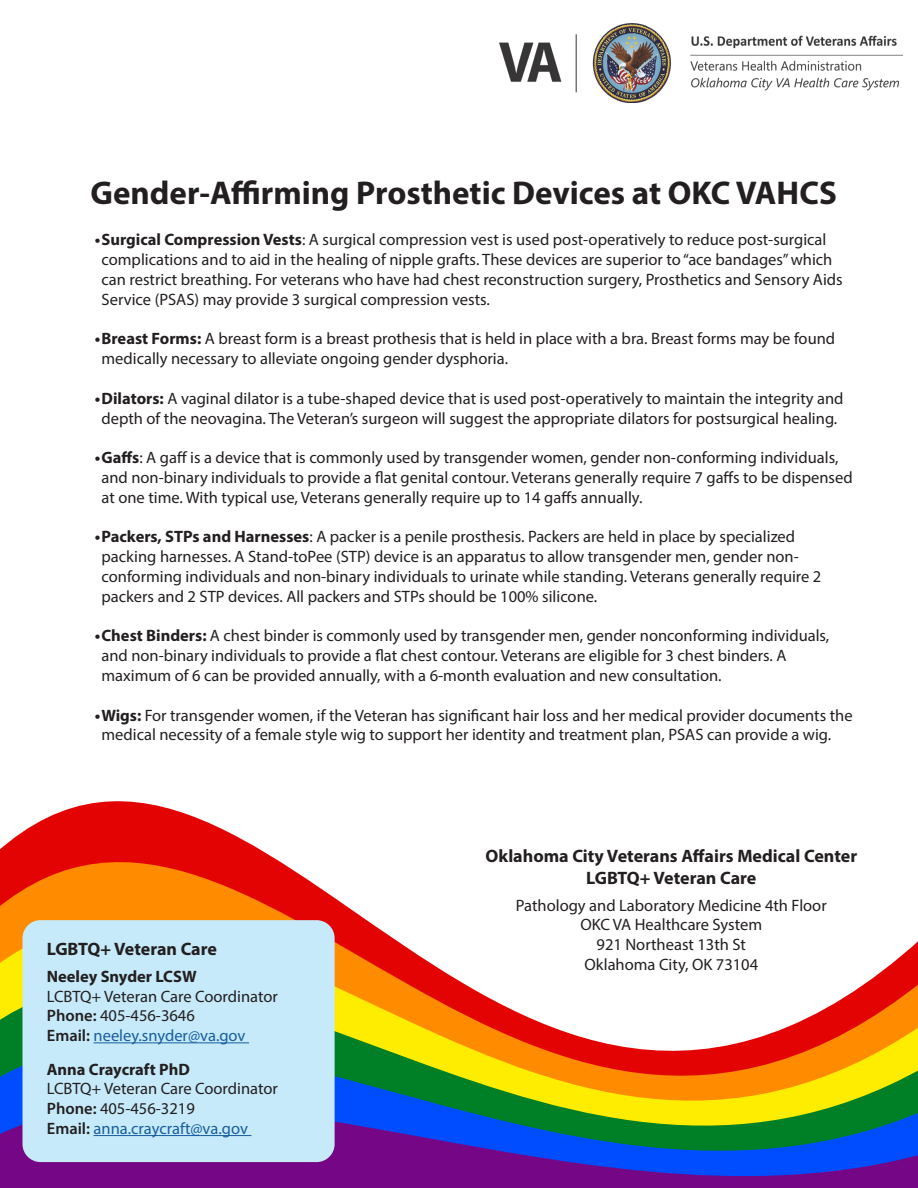
<style>
.page{position:relative;width:918px;height:1188px;background:#fff}
.page>*{position:absolute;margin:0;border:0;box-sizing:border-box;transform-origin:0 0}
.t1{font:700 33px "Myriad Pro";color:#231f20}
.t2{font:700 18px/21.6px "Myriad Pro";color:#231f20;text-align:center}
.t3{font:16.5px/19.8px "Myriad Pro";color:#231f20}
.t4{font:700 16.5px "Myriad Pro";color:#231f20}
.s1{font-weight:700}
.s2{font-weight:600}
.s3{color:#175d9e}
</style>
<div class="page">
<svg style="left:9px;top:801px;width:238px;height:41px;fill:#e40303"></svg>
<svg style="left:0;top:842px;width:378px;height:86px"></svg>
<svg style="left:0;top:928px;width:918px;height:85px"></svg>
<svg style="left:0;top:1013px;width:918px;height:175px;background:#856a62"></svg>
<div style="left:22px;top:920px;width:313px;height:242px;background:#c6eafa;border-radius:18px"></div>
<hr style="left:94px;top:1042px;width:155px;height:1px;background:#175d9e">
<hr style="left:94px;top:1135px;width:157px;height:1px;background:#175d9e">
<img style="left:500px;top:24px;width:403px;height:78px">
<h1 class="t1" style="left:90px;top:171px;width:748px">Gender-Affirming Prosthetic Devices at OKC VAHCS</h1>
<p class="t3" style="left:102px;top:230px;width:743px;text-indent:-7px"><span class="s1">•Surgical Compression Vests</span>: A surgical compression vest is used post-operatively to reduce post-surgical complications and to aid in the healing of nipple grafts. These devices are superior to “ace bandages” which can restrict breathing. For veterans who have had chest reconstruction surgery, Prosthetics and Sensory Aids Service (PSAS) may provide 3 surgical compression vests.</p>
<p class="t3" style="left:102px;top:329px;width:735px;text-indent:-7px"><span class="s1">•Breast Forms:</span> A breast form is a breast prothesis that is held in place with a bra. Breast forms may be found medically necessary to alleviate ongoing gender dysphoria.</p>
<p class="t3" style="left:95px;top:388px;width:750px;text-align:center"><span class="s1">•Dilators:</span> A vaginal dilator is a tube-shaped device that is used post-operatively to maintain the integrity and depth of the neovagina. The Veteran’s surgeon will suggest the appropriate dilators for postsurgical healing.</p>
<p class="t3" style="left:102px;top:448px;width:753px;text-indent:-7px"><span class="s1">•Gaffs</span>: A gaff is a device that is commonly used by transgender women, gender non-conforming individuals, and non-binary individuals to provide a flat genital contour. Veterans generally require 7 gaffs to be dispensed at one time. With typical use, Veterans generally require up to 14 gaffs annually.</p>
<p class="t3" style="left:102px;top:527px;width:721px;text-indent:-7px"><span class="s1">•Packers, STPs and Harnesses</span>: A packer is a penile prosthesis. Packers are held in place by specialized packing harnesses. A Stand-toPee (STP) device is an apparatus to allow transgender men, gender non&shy;conforming individuals and non-binary individuals to urinate while standing. Veterans generally require 2 packers and 2 STP devices. All packers and STPs should be 100% silicone.</p>
<p class="t3" style="left:102px;top:626px;width:729px;text-indent:-7px"><span class="s1">•Chest Binders:</span> A chest binder is commonly used by transgender men, gender nonconforming individuals, and non-binary individuals to provide a flat chest contour. Veterans are eligible for 3 chest binders. A maximum of 6 can be provided annually, with a 6-month evaluation and new consultation.</p>
<p class="t3" style="left:102px;top:705px;width:753px;text-indent:-7px"><span class="s1">•Wigs:</span> For transgender women, if the Veteran has significant hair loss and her medical provider documents the medical necessity of a female style wig to support her identity and treatment plan, PSAS can provide a wig.</p>
<p class="t2" style="left:47px;top:938px;width:172px">LGBTQ+ Veteran Care</p>
<p class="t4" style="left:47px;top:965px;width:151px">Neeley Snyder LCSW</p>
<p class="t3" style="left:47px;top:986px;width:233px">LCBTQ+ Veteran Care Coordinator<br><span class="s2">Phone:</span> 405-456-3646<br><span class="s2">Email:</span> <span class="s3">neeley.snyder@va.gov</span></p>
<p class="t4" style="left:47px;top:1058px;width:145px">Anna Craycraft PhD</p>
<p class="t3" style="left:47px;top:1079px;width:233px">LCBTQ+ Veteran Care Coordinator<br><span class="s2">Phone:</span> 405-456-3219<br><span class="s2">Email:</span> <span class="s3">anna.craycraft@va.gov</span></p>
<p class="t2" style="left:485px;top:845px;width:373px">Oklahoma City Veterans Affairs Medical Center<br>LGBTQ+ Veteran Care</p>
<p class="t3" style="left:516px;top:895px;width:312px;text-align:center">Pathology and Laboratory Medicine 4th Floor<br>OKC VA Healthcare System<br>921 Northeast 13th St<br>Oklahoma City, OK 73104</p>
</div>
